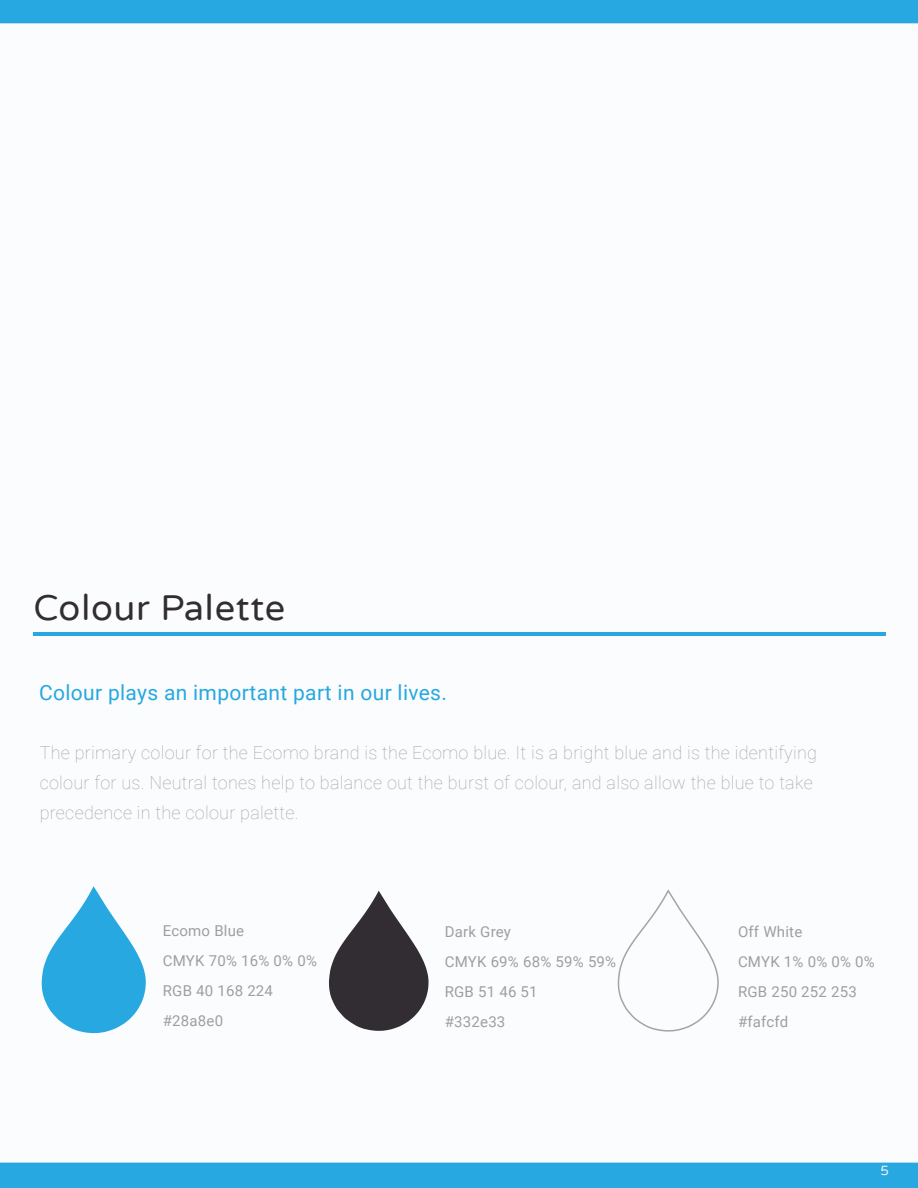
<style>
.page{position:relative;width:918px;height:1188px;background:#fff}
.page>*{position:absolute;margin:0;border:0;box-sizing:border-box;transform-origin:0 0}
.t1{font:36px "Varela Round";letter-spacing:.015em;color:#312d32}
.t2{font:21px "Roboto";letter-spacing:.015em;color:#27a8e0}
.t3{font:100 18px/30px "Roboto";letter-spacing:.015em;color:#a09f9f}
.t4{font:15px/30px "Roboto";letter-spacing:.015em;color:#a09f9f}
.t5{font:13.5px "Varela Round";color:#f1f2f1}
</style>
<div class="page">
<div style="left:1px;top:0;width:917px;height:1188px;background:#fbfcfd"></div>
<div style="left:0;top:0;width:918px;height:23px;background:#27a8e0"></div>
<div style="left:0;top:1163px;width:918px;height:25px;background:#27a8e0"></div>
<hr style="left:33px;top:632px;width:853px;height:4px;background:#27a8e0">
<svg style="left:41px;top:886px;width:105px;height:148px"></svg>
<svg style="left:329px;top:891px;width:100px;height:140px"></svg>
<svg style="left:617px;top:889px;width:102px;height:143px"></svg>
<h1 class="t1" style="left:34px;top:587px;width:253px">Colour Palette</h1>
<p class="t2" style="left:39px;top:678px;width:409px">Colour plays an important part in our lives.</p>
<p class="t3" style="left:40px;top:737px;width:779px">The primary colour for the Ecomo brand is the Ecomo blue. It is a bright blue and is the identifying colour for us. Neutral tones help to balance out the burst of colour, and also allow the blue to take precedence in the colour palette.</p>
<p class="t4" style="left:163px;top:915px;width:156px">Ecomo Blue<br>CMYK 70% 16% 0% 0%<br>RGB 40 168 224 #28a8e0</p>
<p class="t4" style="left:445px;top:916px;width:173px">Dark Grey<br>CMYK 69% 68% 59% 59%<br>RGB 51 46 51<br>#332e33</p>
<p class="t4" style="left:738px;top:916px;width:138px">Off White<br>CMYK 1% 0% 0% 0%<br>RGB 250 252 253 #fafcfd</p>
<p class="t5" style="left:880px;top:1163px;width:10px">5</p>
</div>
